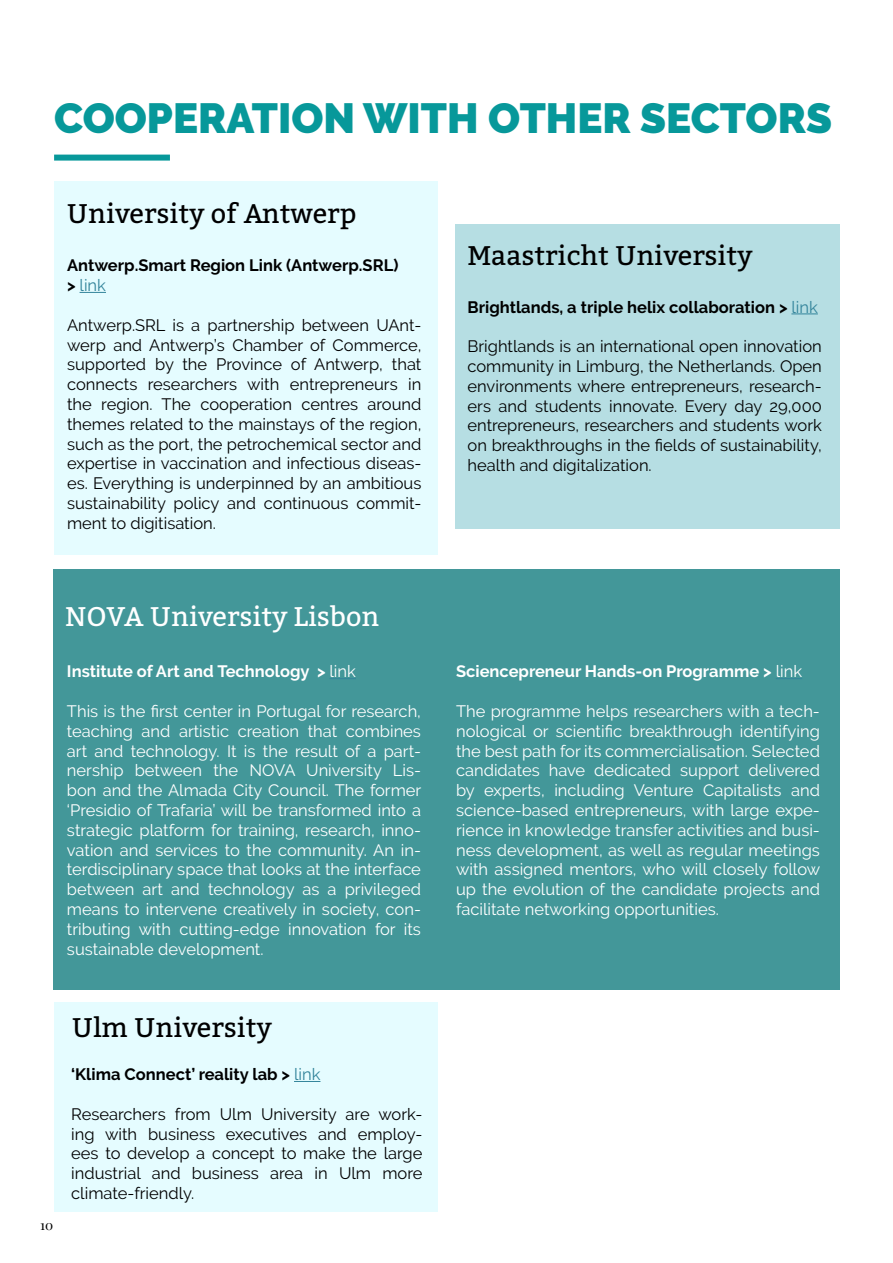
<style>
.page{position:relative;width:893px;height:1263px;background:#fff}
.page>*{position:absolute;margin:0;border:0;box-sizing:border-box;transform-origin:0 0}
.t1{font:900 42px "Raleway";color:#07989a}
.t2{font:27px "Bitter";color:#000}
.t3{font:27px "Bitter";color:#fff}
.t4{font:16.5px/19.8px "Raleway";color:#fff;text-align:justify}
.t5{font:16.5px/19.8px "Raleway";color:#000;text-align:justify}
.t6{font:700 16.5px/19.8px "Raleway";color:#000}
.t7{font:700 16.5px "Raleway";color:#fff}
.t8{font:13.5px "Playfair Display";color:#000}
.s1{font-weight:400;color:#33849b}
.s2{font-weight:400}
</style>
<div class="page">
<div style="left:54px;top:1002px;width:384px;height:209px;background:#e5fcff"></div>
<div style="left:54px;top:182px;width:384px;height:373px;background:#e5fcff"></div>
<div style="left:455px;top:224px;width:384px;height:305px;background:#b6dee3"></div>
<div style="left:53px;top:570px;width:787px;height:420px;background:#439799"></div>
<svg style="left:330px;top:678px;width:26px;height:1px"></svg>
<svg style="left:80px;top:292px;width:26px;height:1px"></svg>
<svg style="left:791px;top:313px;width:27px;height:1px"></svg>
<div style="left:54px;top:155px;width:116px;height:6px;background:#07989a"></div>
<svg style="left:294px;top:1081px;width:26px;height:1px"></svg>
<svg style="left:776px;top:678px;width:26px;height:1px"></svg>
<h1 class="t1" style="left:54px;top:93px;width:779px">COOPERATION WITH OTHER SECTORS</h1>
<h2 class="t2" style="left:67px;top:197px;width:291px">University of Antwerp</h2>
<p class="t6" style="left:67px;top:256px;width:333px">Antwerp.Smart Region Link (Antwerp.SRL) &gt; <span class="s1">link</span></p>
<p class="t5" style="left:67px;top:315px;width:356px">Antwerp.SRL is a partnership between UAnt&shy;werp and Antwerp’s Chamber of Commerce, supported by the Province of Antwerp, that connects researchers with entrepreneurs in the region. The cooperation centres around themes related to the mainstays of the region, such as the port, the petrochemical sector and expertise in vaccination and infectious diseas&shy;es. Everything is underpinned by an ambitious sustainability policy and continuous commit&shy;ment to digitisation.</p>
<h2 class="t3" style="left:65px;top:599px;width:316px">NOVA University Lisbon</h2>
<p class="t7" style="left:67px;top:662px;width:290px">Institute of Art and Technology &gt; <span class="s2">link</span></p>
<p class="t4" style="left:67px;top:701px;width:356px">This is the first center in Portugal for research, teaching and artistic creation that combines art and technology. It is the result of a part&shy;nership between the NOVA University Lis&shy;bon and the Almada City Council. The former ‘Presidio of Trafaria’ will be transformed into a strategic platform for training, research, inno&shy;vation and services to the community. An in&shy;terdisciplinary space that looks at the interface between art and technology as a privileged means to intervene creatively in society, con&shy;tributing with cutting-edge innovation for its sustainable development.</p>
<p class="t8" style="left:40px;top:1214px;width:15px">10</p>
<h2 class="t2" style="left:72px;top:1010px;width:202px">Ulm University</h2>
<p class="t6" style="left:71px;top:1064px;width:251px">‘Klima Connect’ reality lab &gt; <span class="s1">link</span></p>
<p class="t5" style="left:71px;top:1104px;width:353px">Researchers from Ulm University are work&shy;ing with business executives and employ&shy;ees to develop a concept to make the large industrial and business area in Ulm more climate-friendly.</p>
<h2 class="t2" style="left:467px;top:238px;width:287px">Maastricht University</h2>
<p class="t6" style="left:467px;top:297px;width:352px">Brightlands, a triple helix collaboration &gt; <span class="s1">link</span></p>
<p class="t5" style="left:467px;top:336px;width:356px">Brightlands is an international open innovation community in Limburg, the Netherlands. Open environments where entrepreneurs, research&shy;ers and students innovate. Every day 29,000 entrepreneurs, researchers and students work on breakthroughs in the fields of sustainability, health and digitalization.</p>
<p class="t7" style="left:456px;top:662px;width:348px">Sciencepreneur Hands-on Programme &gt; <span class="s2">link</span></p>
<p class="t4" style="left:456px;top:701px;width:366px">The programme helps researchers with a tech&shy;nological or scientific breakthrough identifying the best path for its commercialisation. Selected candidates have dedicated support delivered by experts, including Venture Capitalists and science-based entrepreneurs, with large expe&shy;rience in knowledge transfer activities and busi&shy;ness development, as well as regular meetings with assigned mentors, who will closely follow up the evolution of the candidate projects and facilitate networking opportunities.</p>
</div>
